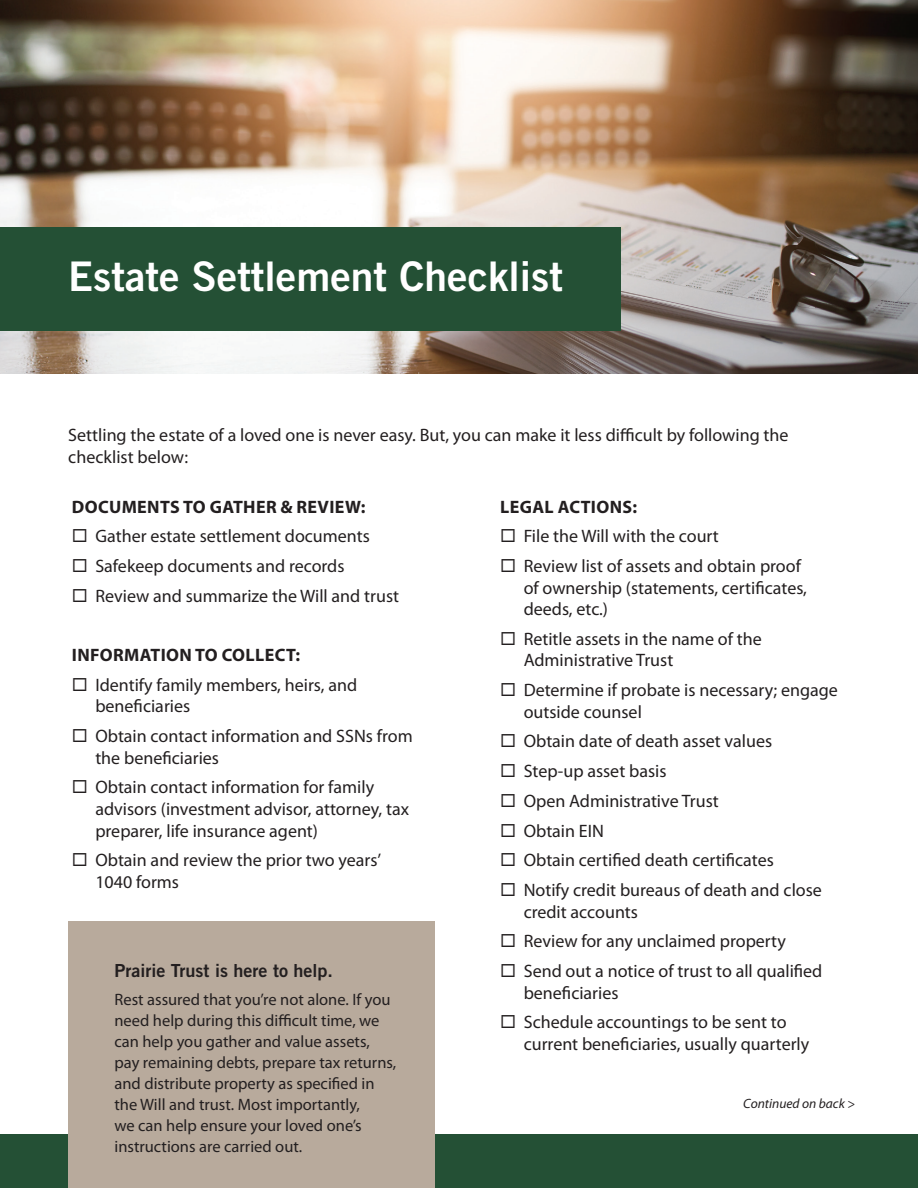
<style>
.page{position:relative;width:918px;height:1188px;background:#fff}
.page>*{position:absolute;margin:0;border:0;box-sizing:border-box;transform-origin:0 0}
.t1{font:40.8px "Trade Gothic LT Std Bd 2";color:#fff}
.t2{font:18px/21.6px "Myriad Pro";color:#231f20}
.t3{font:700 18px "Myriad Pro";letter-spacing:.02em;color:#231f20}
.t4{font:18px "Trade Gothic LT Std Bd 2";color:#231f20}
.t5{font:16.5px/21px "Myriad Pro";color:#231f20}
.t6{font:italic 13.5px "Myriad Pro";color:#231f20}
</style>
<div class="page">
<img style="left:0;top:0;width:918px;height:374px">
<div style="left:0;top:227px;width:621px;height:103px;background:#245035"></div>
<div style="left:0;top:1134px;width:918px;height:54px;background:#245035"></div>
<div style="left:68px;top:921px;width:367px;height:267px;background:#b8aa9c"></div>
<h1 class="t1" style="left:68px;top:251px;width:496px">Estate Settlement Checklist</h1>
<p class="t2" style="left:68px;top:424px;width:722px">Settling the estate of a loved one is never easy. But, you can make it less difficult by following the checklist below:</p>
<p class="t3" style="left:500px;top:495px;width:138px">LEGAL ACTIONS:</p>
<p class="t2" style="left:500px;top:525px;width:220px">◻ File the Will with the court</p>
<p class="t2" style="left:524px;top:555px;width:285px;text-indent:-24px">◻ Review list of assets and obtain proof of ownership (statements, certificates, deeds, etc.)</p>
<p class="t2" style="left:524px;top:628px;width:240px;text-indent:-24px">◻ Retitle assets in the name of the<br>Administrative Trust</p>
<p class="t2" style="left:524px;top:679px;width:316px;text-indent:-24px">◻ Determine if probate is necessary; engage outside counsel</p>
<p class="t2" style="left:500px;top:730px;width:274px">◻ Obtain date of death asset values</p>
<p class="t2" style="left:500px;top:760px;width:168px">◻ Step-up asset basis</p>
<p class="t2" style="left:500px;top:790px;width:220px">◻ Open Administrative Trust</p>
<p class="t2" style="left:500px;top:819px;width:105px">◻ Obtain EIN</p>
<p class="t2" style="left:500px;top:849px;width:275px">◻ Obtain certified death certificates</p>
<p class="t2" style="left:524px;top:879px;width:300px;text-indent:-24px">◻ Notify credit bureaus of death and close credit accounts</p>
<p class="t2" style="left:500px;top:930px;width:287px">◻ Review for any unclaimed property</p>
<p class="t2" style="left:524px;top:960px;width:300px;text-indent:-24px">◻ Send out a notice of trust to all qualified beneficiaries</p>
<p class="t2" style="left:524px;top:1011px;width:287px;text-indent:-24px">◻ Schedule accountings to be sent to current beneficiaries, usually quarterly</p>
<p class="t3" style="left:72px;top:495px;width:295px">DOCUMENTS TO GATHER &amp; REVIEW:</p>
<p class="t2" style="left:72px;top:525px;width:300px">◻ Gather estate settlement documents</p>
<p class="t2" style="left:72px;top:555px;width:274px">◻ Safekeep documents and records</p>
<p class="t2" style="left:72px;top:585px;width:329px">◻ Review and summarize the Will and trust</p>
<p class="t3" style="left:72px;top:643px;width:230px">INFORMATION TO COLLECT:</p>
<p class="t2" style="left:95px;top:674px;width:263px;text-indent:-24px">◻ Identify family members, heirs, and beneficiaries</p>
<p class="t2" style="left:95px;top:725px;width:319px;text-indent:-24px">◻ Obtain contact information and SSNs from the beneficiaries</p>
<p class="t2" style="left:95px;top:776px;width:315px;text-indent:-24px">◻ Obtain contact information for family advisors (investment advisor, attorney, tax preparer, life insurance agent)</p>
<p class="t2" style="left:95px;top:849px;width:287px;text-indent:-24px">◻ Obtain and review the prior two years’<br>1040 forms</p>
<p class="t4" style="left:114px;top:960px;width:220px">Prairie Trust is here to help.</p>
<p class="t5" style="left:114px;top:989px;width:283px">Rest assured that you’re not alone. If you need help during this difficult time, we can help you gather and value assets, pay remaining debts, prepare tax returns, and distribute property as specified in the Will and trust. Most importantly,<br>we can help ensure your loved one’s instructions are carried out.</p>
<p class="t6" style="left:743px;top:1096px;width:114px">Continued on back &gt;</p>
</div>
